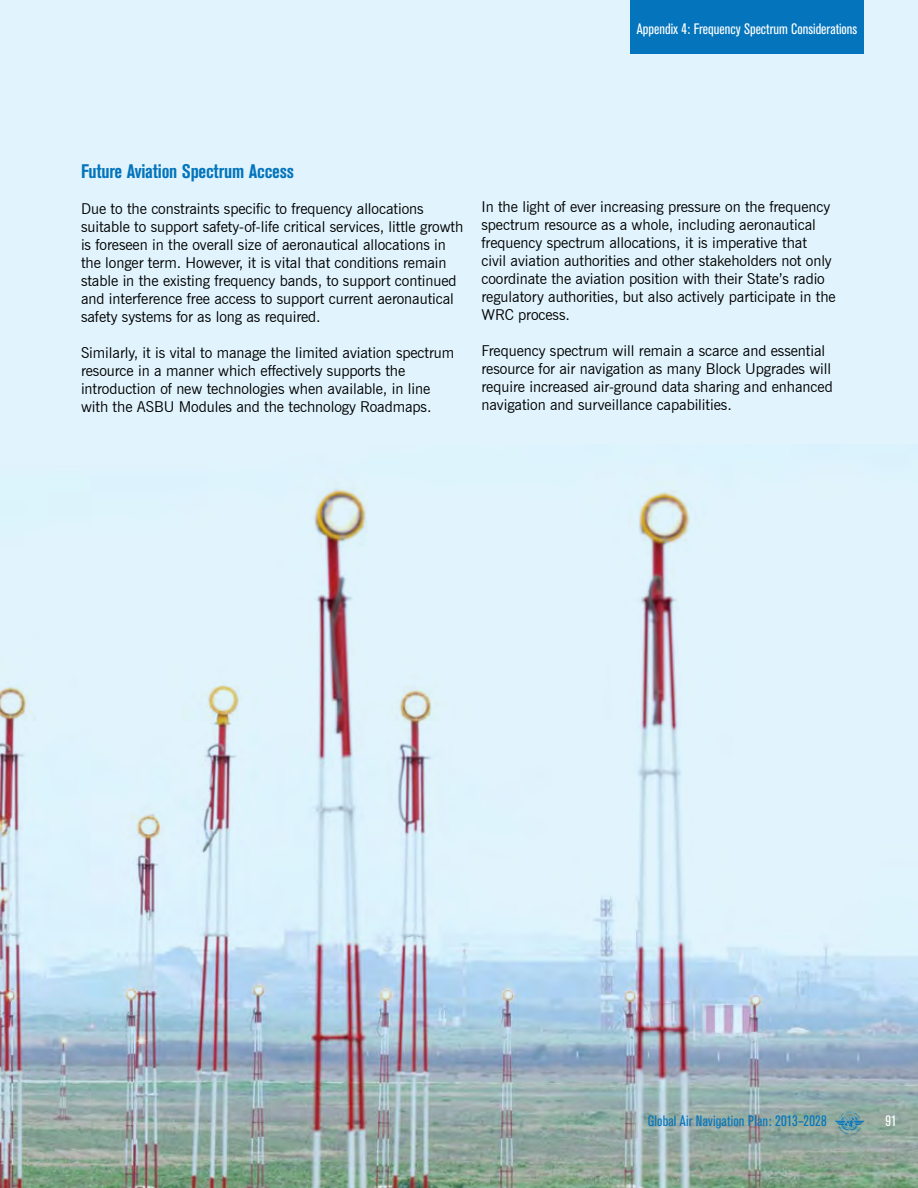
<style>
.page{position:relative;width:918px;height:1188px;background:#e1f4fd}
.page>*{position:absolute;margin:0;border:0;box-sizing:border-box;transform-origin:0 0}
.t1{font:700 condensed 19.5px "Akzidenz Grotesk BE";letter-spacing:-.01em;color:#0475bc}
.t2{font:15px/18px "News Gothic BT";letter-spacing:-.005em;color:#000}
.t3{font:condensed 15px "Akzidenz Grotesk BE";color:#fff}
.t4{font:condensed 15px "Akzidenz Grotesk BE";letter-spacing:.01em;color:#0475bc}
</style>
<div class="page">
<img style="left:0;top:487px;width:918px;height:701px">
<svg style="left:835px;top:1111px;width:29px;height:24px"></svg>
<div style="left:630px;top:0;width:234px;height:54px;background:#0475bc"></div>
<p class="t3" style="left:637px;top:20px;width:222px">Appendix 4: Frequency Spectrum Considerations</p>
<h1 class="t1" style="left:81px;top:160px;width:215px">Future Aviation Spectrum Access</h1>
<p class="t2" style="left:81px;top:200px;width:384px">Due to the constraints specific to frequency allocations suitable to support safety-of-life critical services, little growth is foreseen in the overall size of aeronautical allocations in the longer term. However, it is vital that conditions remain stable in the existing frequency bands, to support continued and interference free access to support current aeronautical safety systems for as long as required.</p>
<p class="t2" style="left:81px;top:344px;width:375px">Similarly, it is vital to manage the limited aviation spectrum resource in a manner which effectively supports the introduction of new technologies when available, in line with the ASBU Modules and the technology Roadmaps.</p>
<p class="t2" style="left:482px;top:198px;width:356px">In the light of ever increasing pressure on the frequency spectrum resource as a whole, including aeronautical frequency spectrum allocations, it is imperative that<br>civil aviation authorities and other stakeholders not only coordinate the aviation position with their State’s radio regulatory authorities, but also actively participate in the WRC process.</p>
<p class="t2" style="left:482px;top:342px;width:353px">Frequency spectrum will remain a scarce and essential resource for air navigation as many Block Upgrades will require increased air-ground data sharing and enhanced navigation and surveillance capabilities.</p>
<p class="t4" style="left:648px;top:1112px;width:180px">Global Air Navigation Plan: 2013–2028</p>
<p class="t3" style="left:886px;top:1112px;width:13px">91</p>
</div>
